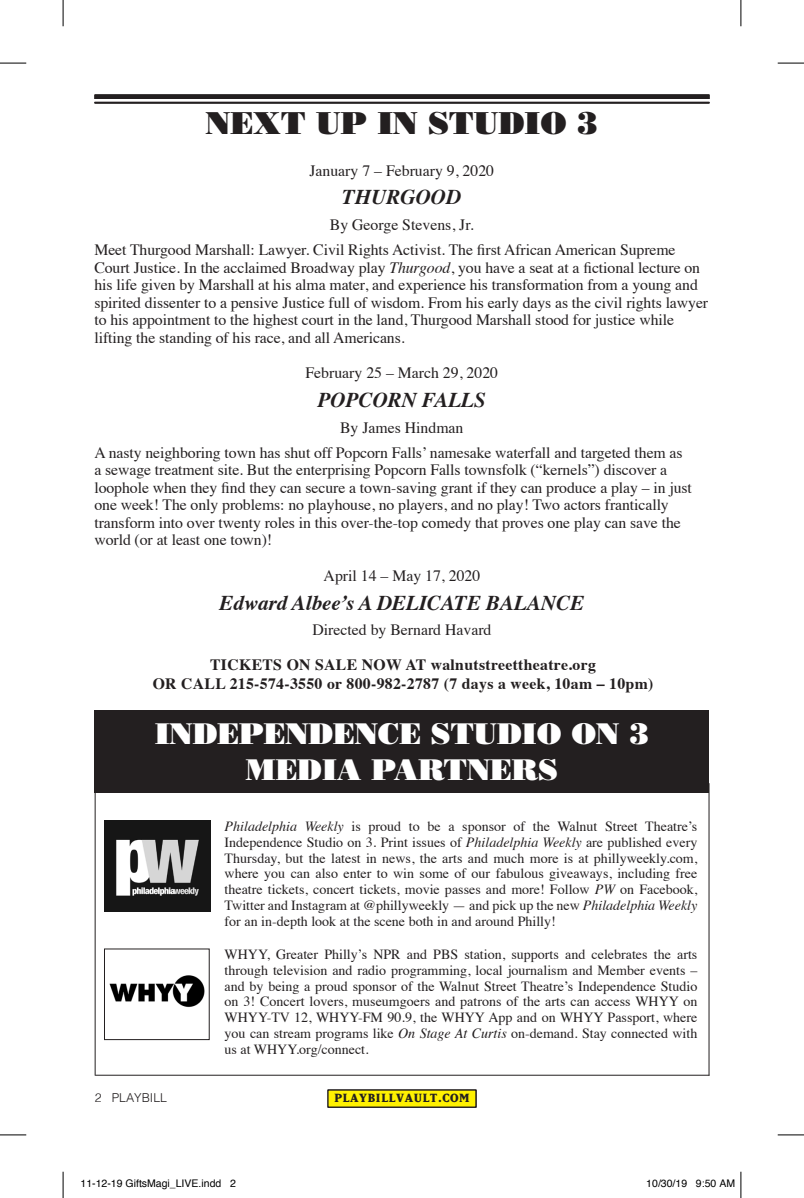
<style>
.page{position:relative;width:804px;height:1198px;background:#fff}
.page>*{position:absolute;margin:0;border:0;box-sizing:border-box;transform-origin:0 0}
.t1{font:31.5px "Bodoni Poster";color:#231f20}
.t2{font:29.75px/35.7px "Bodoni Poster";color:#fff;text-align:center}
.t3{font:italic 700 21px "Times";color:#231f20}
.t4{font:15.75px/17.5px "Times";letter-spacing:-.005em;color:#231f20}
.t5{font:700 15.75px/19.2px "Times";letter-spacing:.02em;color:#231f20;text-align:center}
.t6{font:14px/15.8px "Times";color:#231f20;text-align:justify}
.t7{font:800 14px "Matrix";color:#231f20}
.t8{font:300 12.25px "Helvetica";color:#231f20}
.t9{font:10.5px "Helvetica";color:#000}
.s1{font-style:italic}
</style>
<div class="page">
<div style="left:328px;top:1089px;width:147px;height:17px;background:#fff101"></div>
<div style="left:327px;top:1089px;width:149px;height:18px;border:1px solid #231f20"></div>
<hr style="left:95px;top:95px;width:614px;height:4px;background:#231f20">
<hr style="left:95px;top:102px;width:614px;height:1px;background:#231f20">
<div style="left:94px;top:710px;width:615px;height:82px;background:#231f20"></div>
<img style="left:105px;top:820px;width:105px;height:91px">
<img style="left:109px;top:975px;width:96px;height:33px">
<hr style="left:95px;top:783px;width:1px;height:292px;background:#231f20">
<hr style="left:708px;top:783px;width:1px;height:292px;background:#231f20">
<hr style="left:95px;top:1074px;width:614px;height:1px;background:#231f20">
<svg style="left:0;top:63px;width:26px;height:1px"></svg>
<svg style="left:777px;top:63px;width:26px;height:1px"></svg>
<svg style="left:0;top:1134px;width:26px;height:1px"></svg>
<svg style="left:777px;top:1134px;width:26px;height:1px"></svg>
<svg style="left:63px;top:0;width:1px;height:26px"></svg>
<svg style="left:63px;top:1171px;width:1px;height:26px"></svg>
<svg style="left:740px;top:0;width:1px;height:26px"></svg>
<svg style="left:740px;top:1171px;width:1px;height:27px"></svg>
<h1 class="t1" style="left:206px;top:104px;width:393px">NEXT UP IN STUDIO 3</h1>
<p class="t4" style="left:309px;top:160px;width:186px">January 7 – February 9, 2020</p>
<h3 class="t3" style="left:342px;top:178px;width:120px">THURGOOD</h3>
<p class="t4" style="left:94px;top:210px;width:582px;line-height:25.4px;text-indent:235px">By George Stevens, Jr.<br>Meet Thurgood Marshall: Lawyer. Civil Rights Activist. The first African American Supreme</p>
<p class="t4" style="left:94px;top:257px;width:615px">Court Justice. In the acclaimed Broadway play <span class="s1">Thurgood</span>, you have a seat at a fictional lecture on his life given by Marshall at his alma mater, and experience his transformation from a young and spirited dissenter to a pensive Justice full of wisdom. From his early days as the civil rights lawyer to his appointment to the highest court in the land, Thurgood Marshall stood for justice while lifting the standing of his race, and all Americans.</p>
<p class="t4" style="left:305px;top:363px;width:194px">February 25 – March 29, 2020</p>
<h3 class="t3" style="left:318px;top:380px;width:169px">POPCORN FALLS</h3>
<p class="t4" style="left:94px;top:413px;width:589px;line-height:25.4px;text-indent:245px">By James Hindman<br>A nasty neighboring town has shut off Popcorn Falls’ namesake waterfall and targeted them as</p>
<p class="t4" style="left:94px;top:460px;width:599px">a sewage treatment site. But the enterprising Popcorn Falls townsfolk (“kernels”) discover a loophole when they find they can secure a town-saving grant if they can produce a play – in just one week! The only problems: no playhouse, no players, and no play! Two actors frantically transform into over twenty roles in this over-the-top comedy that proves one play can save the world (or at least one town)!</p>
<p class="t4" style="left:323px;top:565px;width:158px">April 14 – May 17, 2020</p>
<h3 class="t3" style="left:219px;top:583px;width:366px">Edward Albee’s A DELICATE BALANCE</h3>
<p class="t4" style="left:312px;top:619px;width:180px">Directed by Bernard Havard</p>
<p class="t5" style="left:153px;top:653px;width:502px">TICKETS ON SALE NOW AT walnutstreettheatre.org<br>OR CALL 215-574-3550 or 800-982-2787 (7 days a week, 10am – 10pm)</p>
<h2 class="t2" style="left:155px;top:715px;width:496px">INDEPENDENCE STUDIO ON 3<br>MEDIA PARTNERS</h2>
<p class="t8" style="left:95px;top:1087px;width:74px">2 PLAYBILL</p>
<p class="t6" style="left:224px;top:817px;width:474px"><span class="s1">Philadelphia Weekly</span> is proud to be a sponsor of the Walnut Street Theatre’s Independence Studio on 3. Print issues of <span class="s1">Philadelphia Weekly</span> are published every Thursday, but the latest in news, the arts and much more is at phillyweekly.com, where you can also enter to win some of our fabulous giveaways, including free theatre tickets, concert tickets, movie passes and more! Follow <span class="s1">PW</span> on Facebook, Twitter and Instagram at @phillyweekly — and pick up the new <span class="s1">Philadelphia Weekly </span>for an in-depth look at the scene both in and around Philly!</p>
<p class="t6" style="left:224px;top:945px;width:474px">WHYY, Greater Philly’s NPR and PBS station, supports and celebrates the arts through television and radio programming, local journalism and Member events – and by being a proud sponsor of the Walnut Street Theatre’s Independence Studio on 3! Concert lovers, museumgoers and patrons of the arts can access WHYY on WHYY-TV 12, WHYY-FM 90.9, the WHYY App and on WHYY Passport, where you can stream programs like <span class="s1">On Stage At Curtis</span> on-demand. Stay connected with us at WHYY.org/connect.</p>
<p class="t7" style="left:334px;top:1090px;width:137px">PLAYBILLVAULT.COM</p>
<p class="t9" style="left:81px;top:1175px;width:157px">11-12-19 GiftsMagi_LIVE.indd 2</p>
<p class="t9" style="left:646px;top:1175px;width:90px">10/30/19 9:50 AM</p>
</div>
